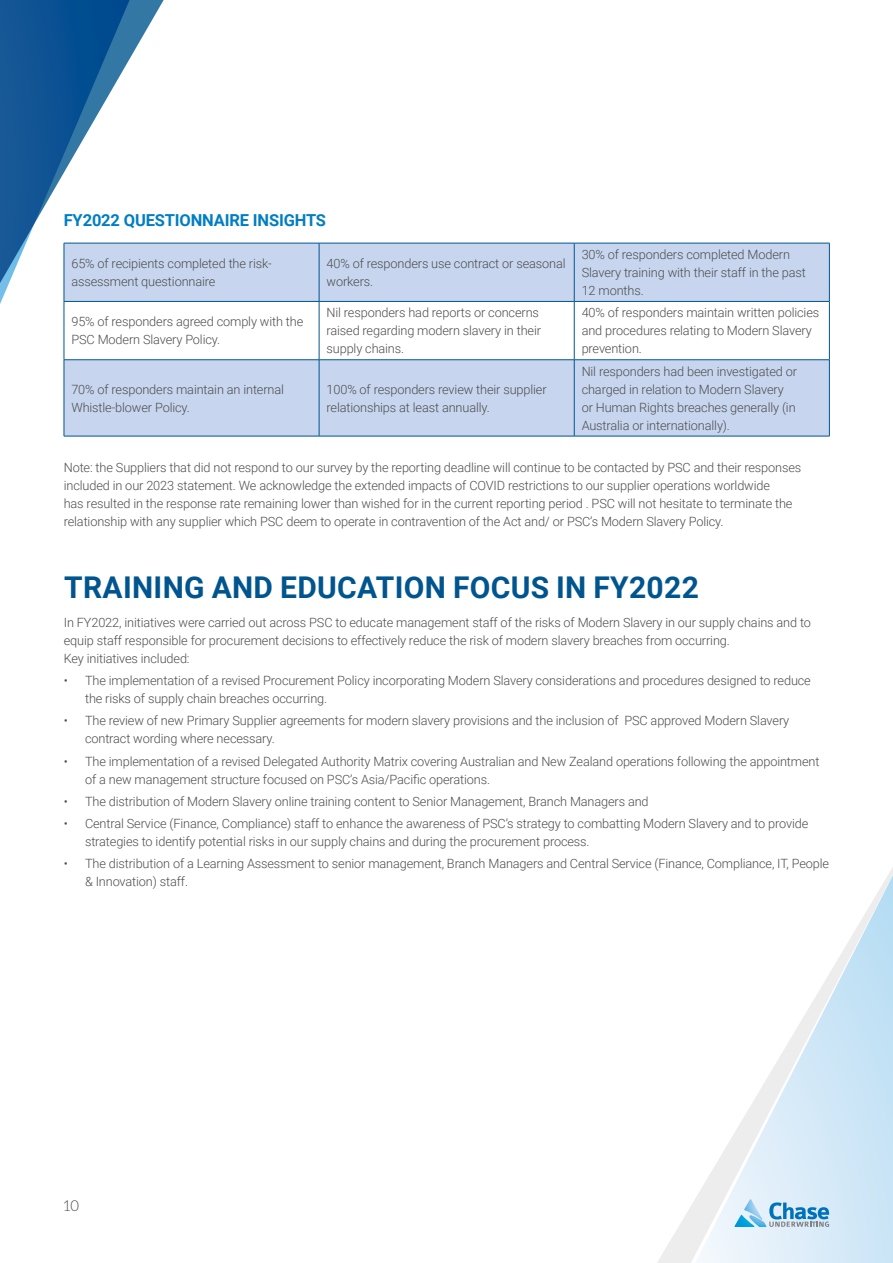
<style>
.page{position:relative;width:893px;height:1263px;background:#fff}
.page>*{position:absolute;margin:0;border:0;box-sizing:border-box;transform-origin:0 0}
.t1{font:700 30px "Roboto";letter-spacing:.01em;color:#00558f}
.t2{font:700 16.5px "Roboto";letter-spacing:-.01em;color:#007ec3}
.t3{font:300 15px "Aleo";color:#4d4d4f}
.t4{font:300 12.75px/18px "Roboto";letter-spacing:-.01em;color:#4d4d4f}
</style>
<div class="page">
<svg style="left:682px;top:867px;width:211px;height:396px"></svg>
<svg style="left:0;top:0;width:164px;height:305px"></svg>
<svg style="left:734px;top:1199px;width:95px;height:28px;background:#9ec9e4"></svg>
<svg style="left:65px;top:244px;width:764px;height:192px;fill:#c7d6ee"></svg>
<hr style="left:64px;top:302px;width:1px;height:58px;background:#00558f">
<hr style="left:319px;top:302px;width:1px;height:58px;background:#00558f">
<hr style="left:574px;top:302px;width:1px;height:58px;background:#00558f">
<hr style="left:829px;top:302px;width:1px;height:58px;background:#00558f">
<hr style="left:64px;top:243px;width:255px;height:1px;background:#00558f">
<hr style="left:64px;top:243px;width:1px;height:58px;background:#00558f">
<hr style="left:64px;top:301px;width:255px;height:1px;background:#00558f">
<hr style="left:319px;top:243px;width:255px;height:1px;background:#00558f">
<hr style="left:319px;top:243px;width:1px;height:58px;background:#00558f">
<hr style="left:319px;top:301px;width:255px;height:1px;background:#00558f">
<hr style="left:574px;top:243px;width:256px;height:1px;background:#00558f">
<hr style="left:574px;top:243px;width:1px;height:58px;background:#00558f">
<hr style="left:829px;top:243px;width:1px;height:58px;background:#00558f">
<hr style="left:574px;top:301px;width:256px;height:1px;background:#00558f">
<hr style="left:64px;top:359px;width:255px;height:1px;background:#00558f">
<hr style="left:64px;top:360px;width:1px;height:76px;background:#00558f">
<hr style="left:64px;top:436px;width:255px;height:1px;background:#00558f">
<hr style="left:319px;top:359px;width:255px;height:1px;background:#00558f">
<hr style="left:319px;top:360px;width:1px;height:76px;background:#00558f">
<hr style="left:319px;top:436px;width:255px;height:1px;background:#00558f">
<hr style="left:574px;top:359px;width:256px;height:1px;background:#00558f">
<hr style="left:574px;top:360px;width:1px;height:76px;background:#00558f">
<hr style="left:829px;top:360px;width:1px;height:76px;background:#00558f">
<hr style="left:574px;top:436px;width:256px;height:1px;background:#00558f">
<p class="t2" style="left:64px;top:208px;width:264px">FY2022 QUESTIONNAIRE INSIGHTS</p>
<p class="t4" style="left:71px;top:254px;width:202px">65% of recipients completed the risk&shy;assessment questionnaire</p>
<p class="t4" style="left:327px;top:254px;width:241px">40% of responders use contract or seasonal workers.</p>
<p class="t4" style="left:582px;top:245px;width:226px">30% of responders completed Modern<br>Slavery training with their staff in the past<br>12 months.</p>
<p class="t4" style="left:71px;top:312px;width:233px">95% of responders agreed comply with the<br>PSC Modern Slavery Policy.</p>
<p class="t4" style="left:327px;top:303px;width:216px">Nil responders had reports or concerns raised regarding modern slavery in their supply chains.</p>
<p class="t4" style="left:582px;top:303px;width:239px">40% of responders maintain written policies and procedures relating to Modern Slavery prevention.</p>
<p class="t4" style="left:71px;top:380px;width:214px">70% of responders maintain an internal<br>Whistle-blower Policy.</p>
<p class="t4" style="left:326px;top:380px;width:222px">100% of responders review their supplier relationships at least annually.</p>
<p class="t4" style="left:582px;top:362px;width:217px">Nil responders had been investigated or charged in relation to Modern Slavery or Human Rights breaches generally (in Australia or internationally).</p>
<p class="t4" style="left:64px;top:458px;width:739px">Note: the Suppliers that did not respond to our survey by the reporting deadline will continue to be contacted by PSC and their responses included in our 2023 statement. We acknowledge the extended impacts of COVID restrictions to our supplier operations worldwide<br>has resulted in the response rate remaining lower than wished for in the current reporting period . PSC will not hesitate to terminate the relationship with any supplier which PSC deem to operate in contravention of the Act and/ or PSC’s Modern Slavery Policy.</p>
<h1 class="t1" style="left:64px;top:567px;width:636px">TRAINING AND EDUCATION FOCUS IN FY2022</h1>
<p class="t4" style="left:64px;top:613px;width:749px">In FY2022, initiatives were carried out across PSC to educate management staff of the risks of Modern Slavery in our supply chains and to equip staff responsible for procurement decisions to effectively reduce the risk of modern slavery breaches from occurring.<br>Key initiatives included:</p>
<p class="t4" style="left:85px;top:671px;width:727px;text-indent:-21px">• The implementation of a revised Procurement Policy incorporating Modern Slavery considerations and procedures designed to reduce the risks of supply chain breaches occurring.</p>
<p class="t4" style="left:85px;top:711px;width:706px;text-indent:-21px">• The review of new Primary Supplier agreements for modern slavery provisions and the inclusion of PSC approved Modern Slavery contract wording where necessary.</p>
<p class="t4" style="left:85px;top:752px;width:736px;text-indent:-21px">• The implementation of a revised Delegated Authority Matrix covering Australian and New Zealand operations following the appointment of a new management structure focused on PSC’s Asia/Pacific operations.</p>
<p class="t4" style="left:64px;top:792px;width:586px">• The distribution of Modern Slavery online training content to Senior Management, Branch Managers and</p>
<p class="t4" style="left:85px;top:814px;width:725px;text-indent:-21px">• Central Service (Finance, Compliance) staff to enhance the awareness of PSC’s strategy to combatting Modern Slavery and to provide strategies to identify potential risks in our supply chains and during the procurement process.</p>
<p class="t4" style="left:85px;top:854px;width:746px;text-indent:-21px">• The distribution of a Learning Assessment to senior management, Branch Managers and Central Service (Finance, Compliance, IT, People &amp; Innovation) staff.</p>
<p class="t3" style="left:64px;top:1198px;width:17px">10</p>
</div>
